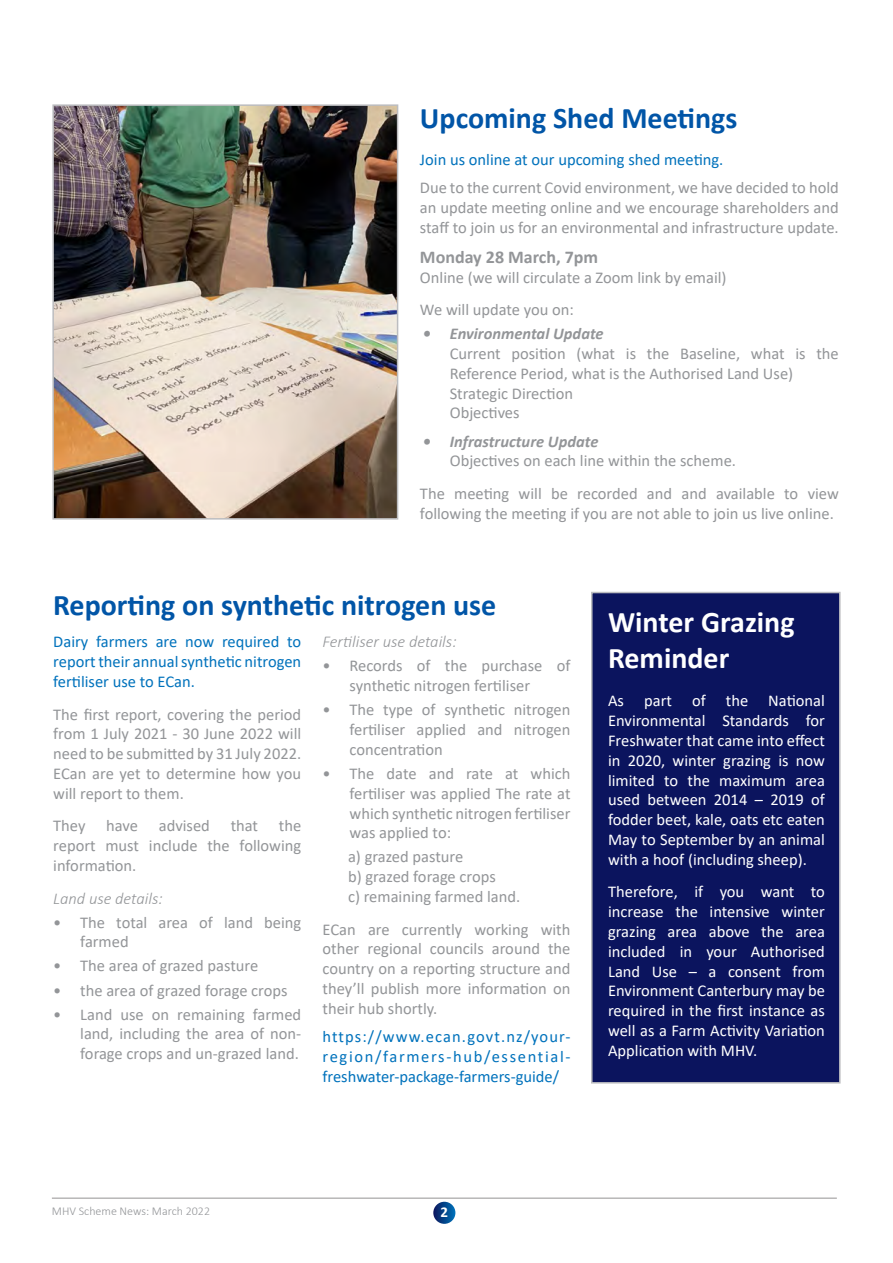
<style>
.page{position:relative;width:893px;height:1263px;background:#fff}
.page>*{position:absolute;margin:0;border:0;box-sizing:border-box;transform-origin:0 0}
.t1{font:700 30px "Calibri";color:#0155a7}
.t2{font:700 30px/36px "Calibri";color:#fff}
.Newsletter_body_text{font:700 18px "Calibri";color:#939598}
.Newsletter_body_text-2{font:16.5px/19.8px "Calibri";color:#939598;text-align:justify}
.Newsletter_body_text-3{font:16.5px/19.8px "Calibri";color:#fff;text-align:justify}
.Newsletter_body_text-4{font:16.5px/19.8px "Calibri";color:#0072bc;text-align:justify}
.t3{font:italic 700 16.5px "Calibri";color:#939598}
.Newsletter_body_text-5{font:italic 300 16.5px "Calibri";color:#939598}
.t4{font:700 15px "Calibri";color:#fff}
.t5{font:300 12px "Calibri";color:#939598}
</style>
<div class="page">
<hr style="left:52px;top:1198px;width:785px;height:1px;background:#231f20">
<svg style="left:433px;top:1202px;width:22px;height:22px"></svg>
<img style="left:55px;top:107px;width:340px;height:410px">
<div style="left:52px;top:104px;width:346px;height:416px;border:2px solid #bcbdc0"></div>
<div style="left:591px;top:592px;width:250px;height:491px;background:#0b145e;border:2px solid #bcbdc0"></div>
<p class="t1" style="left:420px;top:96px;width:319px">Upcoming Shed Meetings</p>
<p class="Newsletter_body_text-4" style="left:420px;top:149px;width:305px">Join us online at our upcoming shed meeting.</p>
<p class="Newsletter_body_text-2" style="left:420px;top:177px;width:420px">Due to the current Covid environment, we have decided to hold an update meeting online and we encourage shareholders and staff to join us for an environmental and infrastructure update.</p>
<p class="Newsletter_body_text" style="left:420px;top:244px;width:180px">Monday 28 March, 7pm</p>
<p class="Newsletter_body_text-2" style="left:420px;top:267px;width:308px">Online (we will circulate a Zoom link by email)</p>
<p class="Newsletter_body_text-2" style="left:420px;top:299px;width:156px">We will update you on:</p>
<p class="t3" style="left:423px;top:322px;width:182px">• Environmental Update</p>
<p class="Newsletter_body_text-2" style="left:450px;top:343px;width:391px">Current position (what is the Baseline, what is the<br>Reference Period, what is the Authorised Land Use)</p>
<p class="Newsletter_body_text-2" style="left:450px;top:383px;width:125px">Strategic Direction</p>
<p class="Newsletter_body_text-2" style="left:450px;top:403px;width:71px">Objectives</p>
<p class="t3" style="left:423px;top:429px;width:177px">• Infrastructure Update</p>
<p class="Newsletter_body_text-2" style="left:450px;top:451px;width:288px">Objectives on each line within the scheme.</p>
<p class="Newsletter_body_text-2" style="left:420px;top:483px;width:420px">The meeting will be recorded and and available to view following the meeting if you are not able to join us live online.</p>
<p class="t1" style="left:53px;top:584px;width:445px">Reporting on synthetic nitrogen use</p>
<p class="Newsletter_body_text-4" style="left:53px;top:632px;width:249px">Dairy farmers are now required to report their annual synthetic nitrogen fertiliser use to ECan.</p>
<p class="Newsletter_body_text-2" style="left:53px;top:704px;width:249px">The first report, covering the period from 1 July 2021 - 30 June 2022 will need to be submitted by 31 July 2022.<br>ECan are yet to determine how you will report to them.</p>
<p class="Newsletter_body_text-2" style="left:53px;top:815px;width:34px">They</p>
<p class="Newsletter_body_text-2" style="left:106px;top:815px;width:33px">have</p>
<p class="Newsletter_body_text-2" style="left:159px;top:815px;width:53px">advised</p>
<p class="Newsletter_body_text-2" style="left:231px;top:815px;width:29px">that</p>
<p class="Newsletter_body_text-2" style="left:53px;top:815px;width:249px;text-indent:226px">the report must include the following information.</p>
<p class="Newsletter_body_text-5" style="left:53px;top:888px;width:111px">Land use details:</p>
<p class="Newsletter_body_text-2" style="left:80px;top:912px;width:222px;text-indent:-27px">• The total area of land being farmed</p>
<p class="Newsletter_body_text-2" style="left:53px;top:956px;width:207px">• The area of grazed pasture</p>
<p class="Newsletter_body_text-2" style="left:53px;top:980px;width:236px">• the area of grazed forage crops</p>
<p class="Newsletter_body_text-2" style="left:80px;top:1004px;width:222px;text-indent:-27px">• Land use on remaining farmed land, including the area of non&shy;forage crops and un-grazed land.</p>
<p class="Newsletter_body_text-5" style="left:322px;top:632px;width:136px">Fertiliser use details:</p>
<p class="Newsletter_body_text-2" style="left:350px;top:656px;width:222px;text-indent:-27px">• Records of the purchase of synthetic nitrogen fertiliser</p>
<p class="Newsletter_body_text-2" style="left:350px;top:699px;width:222px;text-indent:-27px">• The type of synthetic nitrogen fertiliser applied and nitrogen concentration</p>
<p class="Newsletter_body_text-2" style="left:350px;top:763px;width:222px;text-indent:-27px">• The date and rate at which fertiliser was applied The rate at which synthetic nitrogen fertiliser was applied to:</p>
<p class="Newsletter_body_text-2" style="left:348px;top:847px;width:117px">a) grazed pasture</p>
<p class="Newsletter_body_text-2" style="left:348px;top:866px;width:149px">b) grazed forage crops</p>
<p class="Newsletter_body_text-2" style="left:348px;top:886px;width:174px">c) remaining farmed land.</p>
<p class="Newsletter_body_text-2" style="left:323px;top:919px;width:249px">ECan are currently working with other regional councils around the country on a reporting structure and they’ll publish more information on their hub shortly.</p>
<p class="Newsletter_body_text-4" style="left:323px;top:1026px;width:249px">https://www.ecan.govt.nz/your&shy;region/farmers-hub/essential&shy;freshwater-package-farmers-guide/</p>
<p class="t2" style="left:608px;top:604px;width:188px">Winter Grazing<br>Reminder</p>
<p class="Newsletter_body_text-3" style="left:608px;top:690px;width:218px">As part of the National Environmental Standards for Freshwater that came into effect in 2020, winter grazing is now limited to the maximum area used between 2014 – 2019 of fodder beet, kale, oats etc eaten May to September by an animal with a hoof (including sheep).</p>
<p class="Newsletter_body_text-3" style="left:608px;top:881px;width:218px">Therefore, if you want to increase the intensive winter grazing area above the area included in your Authorised Land Use – a consent from Environment Canterbury may be required in the first instance as well as a Farm Activity Variation Application with MHV.</p>
<p class="t5" style="left:52px;top:1204px;width:160px">MHV Scheme News: March 2022</p>
<p class="t4" style="left:441px;top:1202px;width:9px">2</p>
</div>
